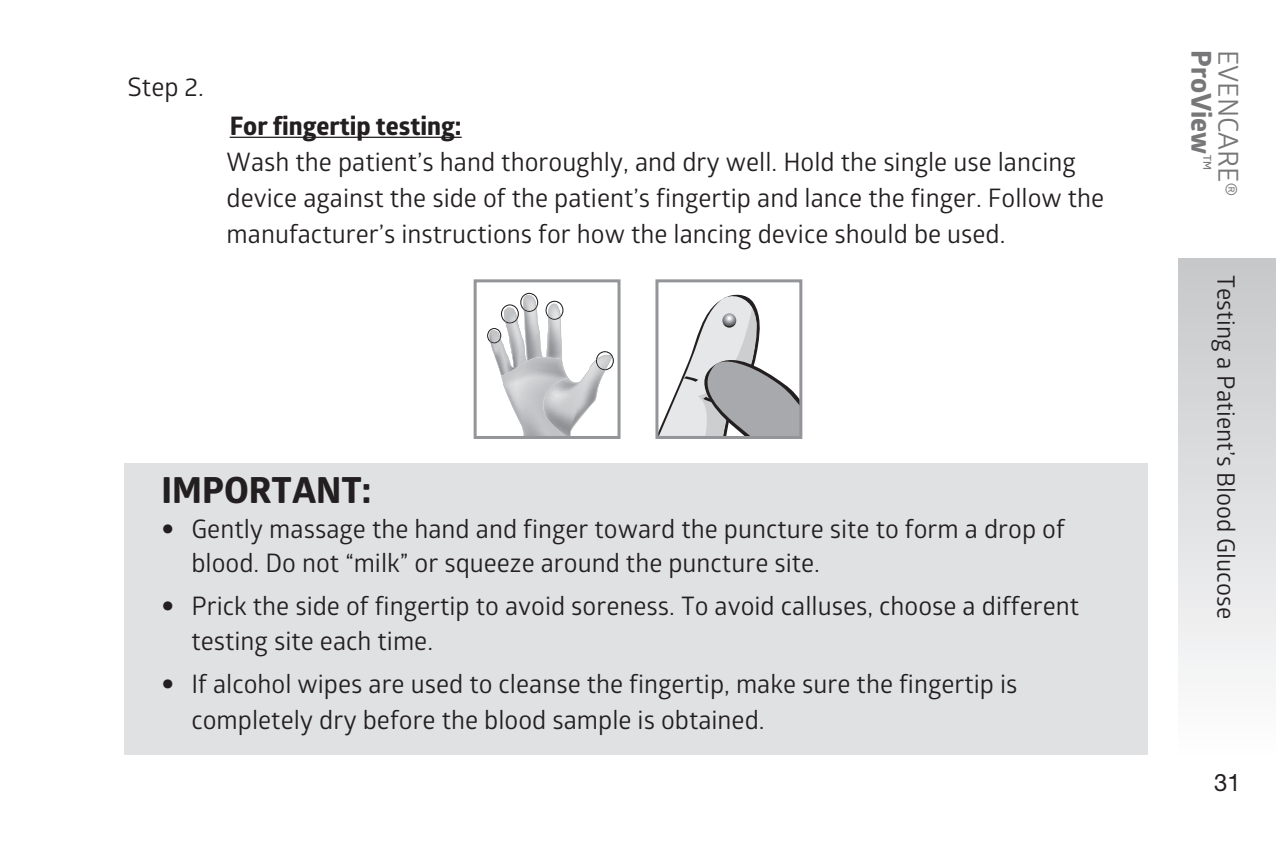
<style>
.page{position:relative;width:1276px;height:851px;background:#fff}
.page>*{position:absolute;margin:0;border:0;box-sizing:border-box;transform-origin:0 0}
.G1{font:700 36px "Globerx";color:#231f20}
.t1{font:27.3px "Glober";color:#777779}
.t2{font:700 27.3px "Globerx";color:#777779}
.Bullets_Body_Copy_In{font:25.5px/34.5px "Glober";color:#231f20}
.Steps{font:25.5px/36px "Glober";color:#231f20}
.Steps_Bold{font:700 25.5px "Globerx";color:#231f20}
.Side_Tag{font:24px "Glober";color:#231f20}
.t3{font:24px "Helvetica Neue LT Std";color:#231f20}
.s1{font-family:"Helvetica Neue LT Std"}
.s2{font-family:"Glober";font-weight:600}
</style>
<div class="page">
<div style="left:1178px;top:258px;width:98px;height:499px;background:linear-gradient(to bottom,#c5c7c9,#fdfdfe)"></div>
<div style="left:125px;top:463px;width:1023px;height:291px;background:#e0e1e3"></div>
<hr style="left:230px;top:137px;width:232px;height:1px;background:#231f20">
<svg style="left:487px;top:293px;width:127px;height:142px"></svg>
<div style="left:473px;top:279px;width:147px;height:160px;border:3px solid #939598"></div>
<svg style="left:659px;top:295px;width:139px;height:140px"></svg>
<svg style="left:683px;top:376px;width:15px;height:6px"></svg>
<div style="left:655px;top:279px;width:147px;height:160px;border:3px solid #939598"></div>
<p class="Steps" style="left:128px;top:68px;width:78px">Step 2.</p>
<p class="Steps_Bold" style="left:230px;top:107px;width:233px">For fingertip testing:</p>
<p class="Steps" style="left:227px;top:143px;width:879px">Wash the patient’s hand thoroughly, and dry well. Hold the single use lancing device against the side of the patient’s fingertip and lance the finger. Follow the manufacturer’s instructions for how the lancing device should be used.</p>
<p class="G1" style="left:162px;top:464px;width:211px">IMPORTANT:</p>
<p class="Bullets_Body_Copy_In" style="left:191px;top:510px;width:875px;text-indent:-30px"><span class="s1">•</span> Gently massage the hand and finger toward the puncture site to form a drop of blood. Do not “milk” or squeeze around the puncture site.</p>
<p class="Bullets_Body_Copy_In" style="left:191px;top:587px;width:889px;text-indent:-30px"><span class="s1">•</span> Prick the side of fingertip to avoid soreness. To avoid calluses, choose a different testing site each time.</p>
<p class="Bullets_Body_Copy_In" style="left:191px;top:664px;width:827px;line-height:36px;text-indent:-30px"><span class="s1">•</span> If alcohol wipes are used to cleanse the fingertip, make sure the fingertip is completely dry before the blood sample is obtained.</p>
<p class="t2" style="left:1221px;top:50px;width:123px;rotate:90deg">ProView<span class="s2">™</span></p>
<p class="t1" style="left:1247px;top:50px;width:148px;rotate:90deg">EVENCARE®</p>
<p class="Side_Tag" style="left:1242px;top:275px;width:345px;rotate:90deg">Testing a Patient’s Blood Glucose</p>
<p class="t3" style="left:1214px;top:768px;width:28px">31</p>
</div>
